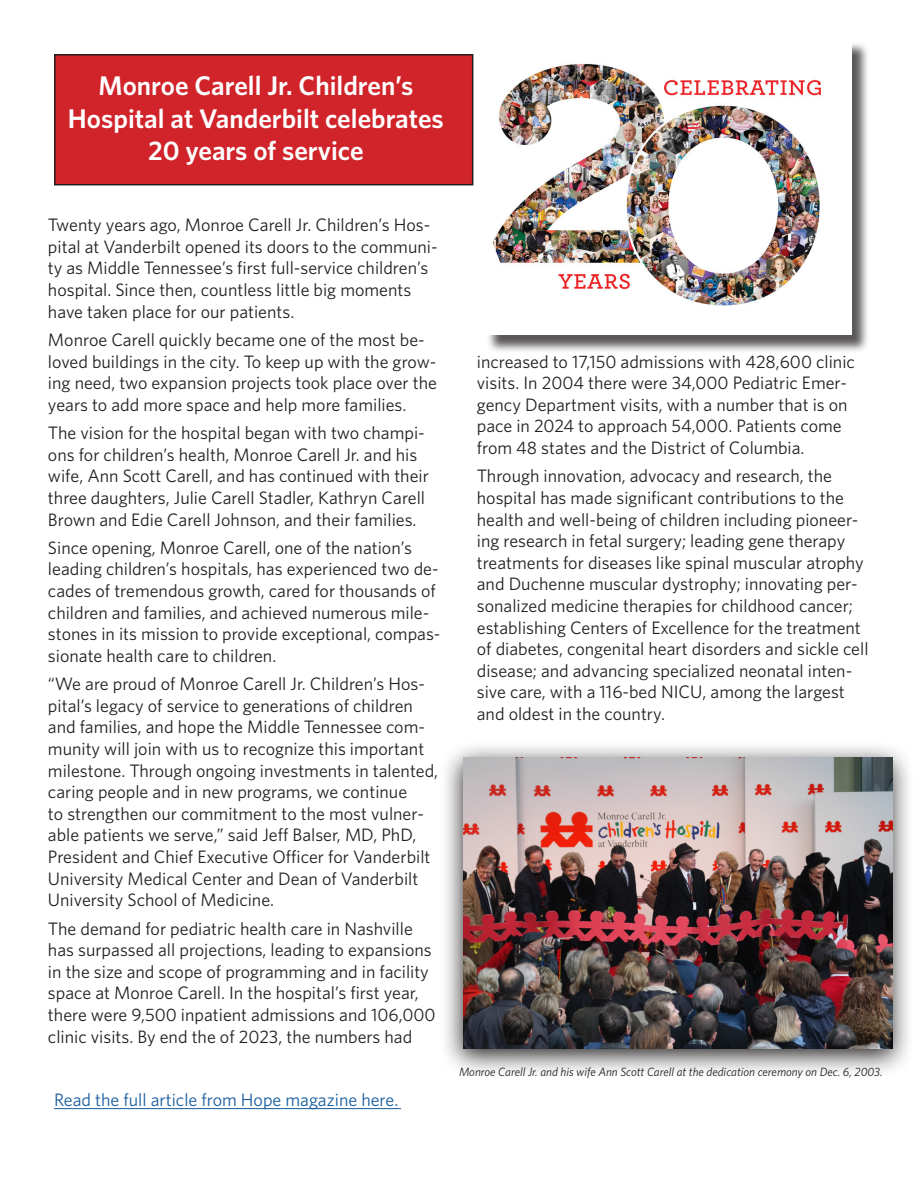
<style>
.page{position:relative;width:918px;height:1188px;background:#fff}
.page>*{position:absolute;margin:0;border:0;box-sizing:border-box;transform-origin:0 0}
.t1{font:600 27px/32.4px "Whitney";color:#fff;text-align:center}
.t2{font:18px/21.6px "Whitney";color:#231f20}
.t3{font:18px "Whitney";color:#175d9e}
.t4{font:italic 12px "Whitney";color:#231f20}
</style>
<div class="page">
<div style="left:55px;top:55px;width:418px;height:130px;background:#d1232a"></div>
<div style="left:54px;top:54px;width:419px;height:131px;border:2px solid #231f20"></div>
<div style="left:486px;top:42px;width:384px;height:312px;background:#231f20;opacity:.75"></div>
<img style="left:486px;top:42px;width:365px;height:293px">
<hr style="left:54px;top:1108px;width:347px;height:1px;background:#175d9e">
<div style="left:440px;top:741px;width:475px;height:337px;background:#231f20;opacity:.97"></div>
<img style="left:463px;top:757px;width:429px;height:291px">
<p class="t1" style="left:99px;top:69px;width:316px">Monroe Carell Jr. Children’s</p>
<p class="t1" style="left:68px;top:101px;width:377px">Hospital at Vanderbilt celebrates<br>20 years of service</p>
<p class="t2" style="left:48px;top:214px;width:391px">Twenty years ago, Monroe Carell Jr. Children’s Hos&shy;pital at Vanderbilt opened its doors to the communi&shy;ty as Middle Tennessee’s first full-service children’s hospital. Since then, countless little big moments have taken place for our patients.</p>
<p class="t2" style="left:48px;top:329px;width:391px">Monroe Carell quickly became one of the most be&shy;loved buildings in the city. To keep up with the grow&shy;ing need, two expansion projects took place over the years to add more space and help more families.</p>
<p class="t2" style="left:48px;top:422px;width:382px">The vision for the hospital began with two champi&shy;ons for children’s health, Monroe Carell Jr. and his wife, Ann Scott Carell, and has continued with their three daughters, Julie Carell Stadler, Kathryn Carell Brown and Edie Carell Johnson, and their families.</p>
<p class="t2" style="left:48px;top:536px;width:394px">Since opening, Monroe Carell, one of the nation’s leading children’s hospitals, has experienced two de&shy;cades of tremendous growth, cared for thousands of children and families, and achieved numerous mile&shy;stones in its mission to provide exceptional, compas&shy;sionate health care to children.</p>
<p class="t2" style="left:48px;top:673px;width:392px">“We are proud of Monroe Carell Jr. Children’s Hos&shy;pital’s legacy of service to generations of children and families, and hope the Middle Tennessee com&shy;munity will join with us to recognize this important milestone. Through ongoing investments in talented, caring people and in new programs, we continue<br>to strengthen our commitment to the most vulner&shy;able patients we serve,” said Jeff Balser, MD, PhD, President and Chief Executive Officer for Vanderbilt University Medical Center and Dean of Vanderbilt University School of Medicine.</p>
<p class="t2" style="left:48px;top:917px;width:389px">The demand for pediatric health care in Nashville has surpassed all projections, leading to expansions in the size and scope of programming and in facility space at Monroe Carell. In the hospital’s first year, there were 9,500 inpatient admissions and 106,000 clinic visits. By end the of 2023, the numbers had</p>
<p class="t3" style="left:54px;top:1089px;width:346px">Read the full article from Hope magazine here.</p>
<p class="t2" style="left:477px;top:350px;width:380px">increased to 17,150 admissions with 428,600 clinic visits. In 2004 there were 34,000 Pediatric Emer&shy;gency Department visits, with a number that is on pace in 2024 to approach 54,000. Patients come from 48 states and the District of Columbia.</p>
<p class="t2" style="left:477px;top:465px;width:393px">Through innovation, advocacy and research, the hospital has made significant contributions to the health and well-being of children including pioneer&shy;ing research in fetal surgery; leading gene therapy treatments for diseases like spinal muscular atrophy and Duchenne muscular dystrophy; innovating per&shy;sonalized medicine therapies for childhood cancer; establishing Centers of Excellence for the treatment of diabetes, congenital heart disorders and sickle cell disease; and advancing specialized neonatal inten&shy;sive care, with a 116-bed NICU, among the largest and oldest in the country.</p>
<p class="t4" style="left:459px;top:1065px;width:425px">Monroe Carell Jr. and his wife Ann Scott Carell at the dedication ceremony on Dec. 6, 2003.</p>
</div>
